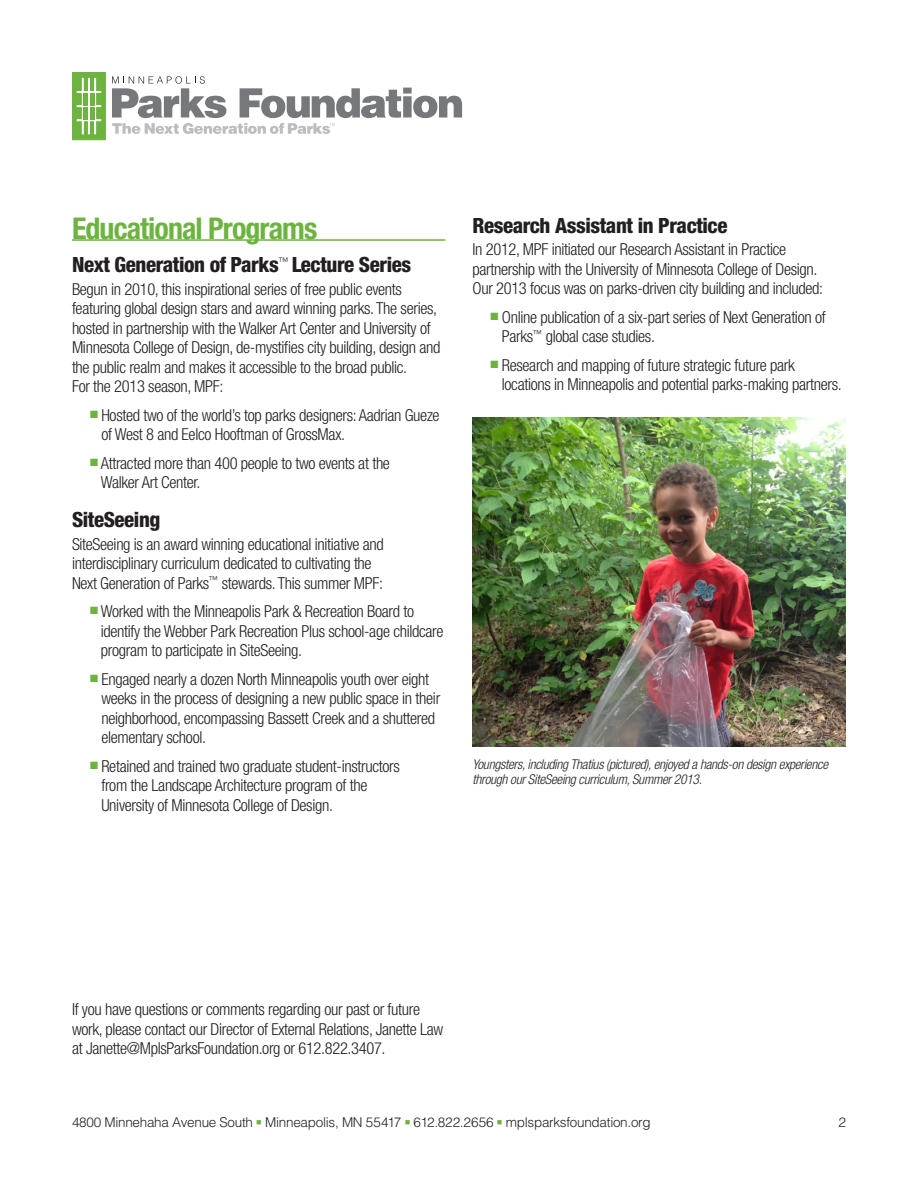
<style>
.page{position:relative;width:918px;height:1188px;background:#fff}
.page>*{position:absolute;margin:0;border:0;box-sizing:border-box;transform-origin:0 0}
.t1{font:700 condensed 30px "Helvetica Neue";letter-spacing:-.03em;color:#6cb43f}
.t2{font:800 condensed 21px "Helvetica Neue";letter-spacing:-.02em;color:#231f20}
.t3{font:300 condensed 16.5px/19.5px "Helvetica Neue";letter-spacing:-.02em;color:#231f20}
.t4{font:italic 300 condensed 13.5px/15px "Helvetica Neue";letter-spacing:-.02em;color:#231f20}
.t5{font:300 13.5px "Helvetica";letter-spacing:-.02em;color:#231f20}
.s1{color:#6cb43f}
</style>
<div class="page">
<svg style="left:72px;top:72px;width:34px;height:68px;background:#86c162"></svg>
<hr style="left:90px;top:107px;width:4px;height:12px;background:#6cb43f">
<hr style="left:90px;top:93px;width:4px;height:12px;background:#6cb43f">
<hr style="left:84px;top:107px;width:4px;height:12px;background:#6cb43f">
<svg style="left:112px;top:76px;width:350px;height:58px"></svg>
<hr style="left:72px;top:239px;width:374px;height:2px;background:#6cb43f">
<img style="left:472px;top:418px;width:374px;height:329px">
<p class="t1" style="left:72px;top:210px;width:247px">Educational Programs</p>
<p class="t2" style="left:72px;top:252px;width:341px">Next Generation of Parks<sup>™</sup> Lecture Series</p>
<p class="t3" style="left:72px;top:279px;width:370px">Begun in 2010, this inspirational series of free public events featuring global design stars and award winning parks. The series, hosted in partnership with the Walker Art Center and University of Minnesota College of Design, de-mystifies city building, design and the public realm and makes it accessible to the broad public.<br>For the 2013 season, MPF:</p>
<p class="t3" style="left:101px;top:405px;width:340px;text-indent:-11px"><sup>■</sup> Hosted two of the world’s top parks designers: Aadrian Gueze of West 8 and Eelco Hooftman of GrossMax.</p>
<p class="t3" style="left:101px;top:453px;width:291px;text-indent:-11px"><sup>■</sup> Attracted more than 400 people to two events at the<br>Walker Art Center.</p>
<p class="t2" style="left:72px;top:507px;width:90px">SiteSeeing</p>
<p class="t3" style="left:72px;top:534px;width:313px">SiteSeeing is an award winning educational initiative and interdisciplinary curriculum dedicated to cultivating the<br>Next Generation of Parks<sup>™</sup> stewards. This summer MPF:</p>
<p class="t3" style="left:101px;top:602px;width:344px;text-indent:-11px"><sup>■</sup> Worked with the Minneapolis Park &amp; Recreation Board to identify the Webber Park Recreation Plus school-age childcare program to participate in SiteSeeing.</p>
<p class="t3" style="left:101px;top:669px;width:340px;text-indent:-11px"><sup>■</sup> Engaged nearly a dozen North Minneapolis youth over eight weeks in the process of designing a new public space in their neighborhood, encompassing Bassett Creek and a shuttered elementary school.</p>
<p class="t3" style="left:101px;top:756px;width:300px;text-indent:-11px"><sup>■</sup> Retained and trained two graduate student-instructors from the Landscape Architecture program of the<br>University of Minnesota College of Design.</p>
<p class="t2" style="left:472px;top:213px;width:256px">Research Assistant in Practice</p>
<p class="t3" style="left:472px;top:240px;width:352px">In 2012, MPF initiated our Research Assistant in Practice partnership with the University of Minnesota College of Design.<br>Our 2013 focus was on parks-driven city building and included:</p>
<p class="t3" style="left:502px;top:307px;width:325px;text-indent:-11px"><sup>■</sup> Online publication of a six-part series of Next Generation of<br>Parks<sup>™</sup> global case studies.</p>
<p class="t3" style="left:502px;top:355px;width:341px;text-indent:-11px"><sup>■</sup> Research and mapping of future strategic future park locations in Minneapolis and potential parks-making partners.</p>
<p class="t4" style="left:472px;top:756px;width:357px">Youngsters, including Thatius (pictured), enjoyed a hands-on design experience through our SiteSeeing curriculum, Summer 2013.</p>
<p class="t3" style="left:72px;top:1000px;width:373px">If you have questions or comments regarding our past or future work, please contact our Director of External Relations, Janette Law at Janette@MplsParksFoundation.org or 612.822.3407.</p>
<p class="t5" style="left:72px;top:1113px;width:580px">4800 Minnehaha Avenue South <span class="s1">■</span> Minneapolis, MN 55417 <span class="s1">■</span> 612.822.2656 <span class="s1">■</span> mplsparksfoundation.org</p>
<p class="t5" style="left:838px;top:1113px;width:9px">2</p>
</div>
